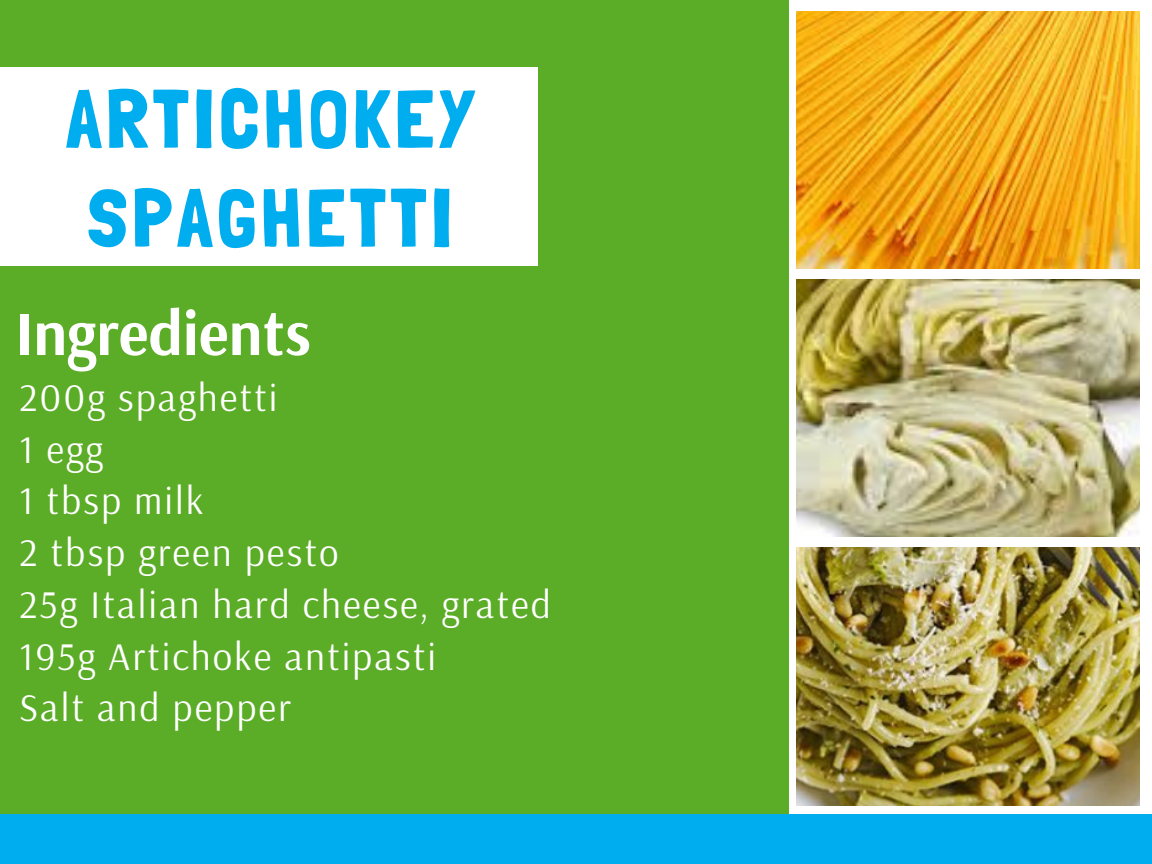
<style>
.page{position:relative;width:1152px;height:864px;background:#fff}
.page>*{position:absolute;margin:0;border:0;box-sizing:border-box;transform-origin:0 0}
.t1{font:82.5px/99px "Londrina Solid";letter-spacing:.05em;color:#00adef}
.t2{font:700 63px "Arsenal";color:#fff}
.t3{font:39px/51.8px "Arsenal";letter-spacing:.05em;color:#fff}
</style>
<div class="page">
<div style="left:0;top:0;width:788px;height:864px;background:#5bac26"></div>
<div style="left:0;top:814px;width:1152px;height:50px;background:#00adef"></div>
<div style="left:0;top:67px;width:537px;height:198px;background:#fff"></div>
<img style="left:797px;top:12px;width:343px;height:256px">
<img style="left:797px;top:280px;width:343px;height:256px">
<img style="left:797px;top:547px;width:343px;height:258px">
<h1 class="t1" style="left:66px;top:69px;width:410px">ARTICHOKEY<br>SPAGHETTI</h1>
<h2 class="t2" style="left:15px;top:292px;width:298px">Ingredients</h2>
<p class="t3" style="left:19px;top:371px;width:533px">200g spaghetti<br>1 egg<br>1 tbsp milk<br>2 tbsp green pesto<br>25g Italian hard cheese, grated<br>195g Artichoke antipasti<br>Salt and pepper</p>
</div>
